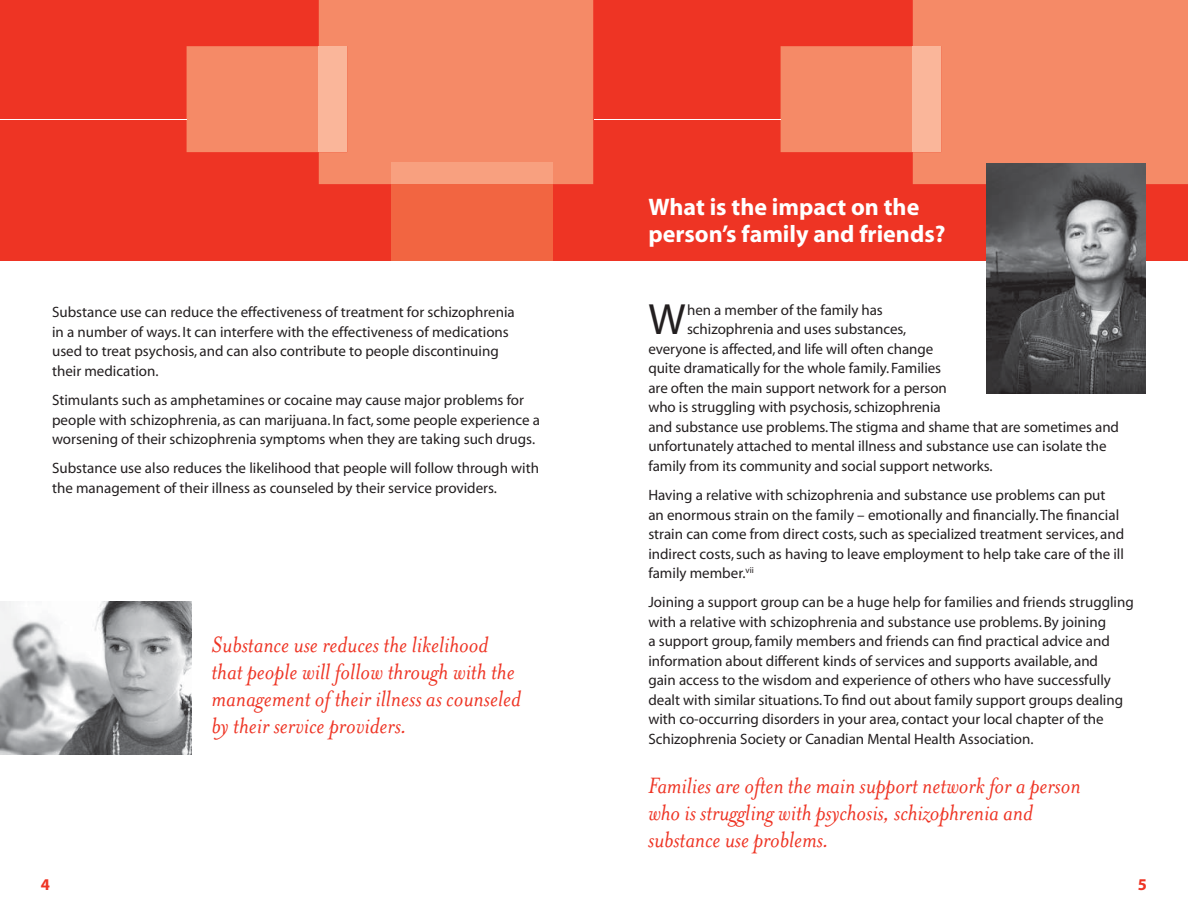
<style>
.page{position:relative;width:1188px;height:918px;background:#fff}
.page>*{position:absolute;margin:0;border:0;box-sizing:border-box;transform-origin:0 0}
.t1{font:43.95px "Myriad";color:#231f20}
.t2{font:italic 25.5px/27px "Mrs Eaves";color:#ee3424}
.t3{font:700 24px/27px "Myriad";color:#fff}
.t4{font:700 16.5px "Myriad";color:#ee3424}
.t5{font:15px/19.5px "Myriad";color:#231f20}
</style>
<div class="page">
<div style="left:594px;top:0;width:594px;height:261px;background:#ee3424"></div>
<div style="left:913px;top:0;width:275px;height:184px;background:#f58a67"></div>
<div style="left:781px;top:46px;width:132px;height:106px;background:#f58a67"></div>
<div style="left:913px;top:46px;width:28px;height:106px;background:#fab69a"></div>
<hr style="left:594px;top:119px;width:187px;height:1px;background:#fff">
<img style="left:986px;top:163px;width:159px;height:231px">
<div style="left:0;top:0;width:594px;height:261px;background:#ee3424"></div>
<hr style="left:0;top:119px;width:187px;height:1px;background:#fff">
<div style="left:319px;top:0;width:274px;height:184px;background:#f58a67"></div>
<div style="left:187px;top:46px;width:132px;height:106px;background:#f58a67"></div>
<div style="left:319px;top:46px;width:28px;height:106px;background:#fab69a"></div>
<div style="left:391px;top:184px;width:162px;height:76px;background:#f26541"></div>
<div style="left:391px;top:163px;width:162px;height:21px;background:#f8a07f"></div>
<img style="left:0;top:602px;width:191px;height:153px">
<p class="t5" style="left:52px;top:304px;width:464px">Substance use can reduce the effectiveness of treatment for schizophrenia in a number of ways. It can interfere with the effectiveness of medications used to treat psychosis, and can also contribute to people discontinuing their medication.</p>
<p class="t5" style="left:52px;top:391px;width:489px">Stimulants such as amphetamines or cocaine may cause major problems for people with schizophrenia, as can marijuana. In fact, some people experience a worsening of their schizophrenia symptoms when they are taking such drugs.</p>
<p class="t5" style="left:52px;top:460px;width:488px">Substance use also reduces the likelihood that people will follow through with the management of their illness as counseled by their service providers.</p>
<p class="t4" style="left:41px;top:878px;width:11px">4</p>
<h2 class="t2" style="left:212px;top:629px;width:311px">Substance use reduces the likelihood that people will follow through with the management of their illness as counseled by their service providers.</h2>
<h3 class="t3" style="left:648px;top:195px;width:299px">What is the impact on the person’s family and friends?</h3>
<h1 class="t1" style="left:648px;top:303px;width:39px">W</h1>
<p class="t5" style="left:687px;top:301px;width:197px">hen a member of the family has</p>
<p class="t5" style="left:687px;top:321px;width:221px">schizophrenia and uses substances,</p>
<p class="t5" style="left:648px;top:340px;width:287px">everyone is affected, and life will often change</p>
<p class="t5" style="left:648px;top:360px;width:294px">quite dramatically for the whole family. Families</p>
<p class="t5" style="left:648px;top:379px;width:300px">are often the main support network for a person</p>
<p class="t5" style="left:648px;top:399px;width:294px">who is struggling with psychosis, schizophrenia</p>
<p class="t5" style="left:648px;top:418px;width:472px">and substance use problems. The stigma and shame that are sometimes and</p>
<p class="t5" style="left:648px;top:438px;width:460px">unfortunately attached to mental illness and substance use can isolate the</p>
<p class="t5" style="left:648px;top:457px;width:346px">family from its community and social support networks.</p>
<p class="t5" style="left:648px;top:486px;width:477px">Having a relative with schizophrenia and substance use problems can put an enormous strain on the family – emotionally and financially. The financial strain can come from direct costs, such as specialized treatment services, and indirect costs, such as having to leave employment to help take care of the ill family member.<sup>vii</sup></p>
<p class="t5" style="left:648px;top:594px;width:487px">Joining a support group can be a huge help for families and friends struggling with a relative with schizophrenia and substance use problems. By joining<br>a support group, family members and friends can find practical advice and information about different kinds of services and supports available, and<br>gain access to the wisdom and experience of others who have successfully dealt with similar situations. To find out about family support groups dealing with co-occurring disorders in your area, contact your local chapter of the Schizophrenia Society or Canadian Mental Health Association.</p>
<h2 class="t2" style="left:648px;top:770px;width:434px">Families are often the main support network for a person who is struggling with psychosis, schizophrenia and substance use problems.</h2>
<p class="t4" style="left:1138px;top:878px;width:11px">5</p>
</div>
